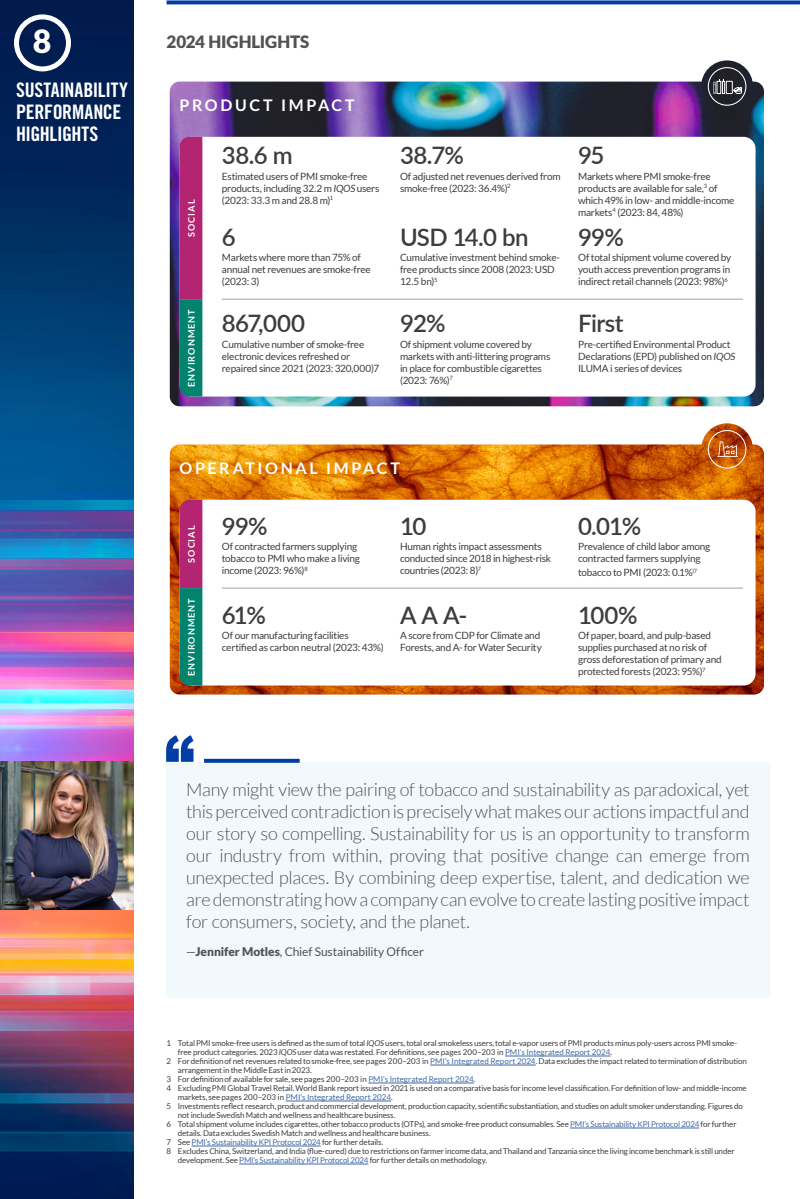
<style>
.page{position:relative;width:800px;height:1199px;background:#fff}
.page>*{position:absolute;margin:0;border:0;box-sizing:border-box;transform-origin:0 0}
.t1{font:900 32px "Lato";color:#fff}
.t2{font:600 24.1px "Lato";letter-spacing:-.03em;color:#3b3d3f}
.t3{font:20px/22px "Trade Gothic LT Std Bd Cn 20";letter-spacing:-.01em;color:#fff}
.t4{font:300 18px/22px "Lato";letter-spacing:-.015em;color:#515354;text-align:justify}
.t5{font:900 17px "Lato";letter-spacing:-.005em;color:#515354}
.t6{font:700 16px "Lato";letter-spacing:.16em;color:#fff}
.t7{font:12px "Lato";letter-spacing:-.01em;color:#515354}
.t8{font:10px/12px "Lato";letter-spacing:-.02em;color:#3b3d3f}
.t9{font:700 9.2px "Lato";letter-spacing:.1em;color:#fff}
.t10{font:8px "Lato";letter-spacing:-.015em;color:#3b3d3f}
.t11{font:8px "Lato";letter-spacing:-.015em;color:#3f68a5}
.t12{font:8px "Lato";letter-spacing:.005em;color:#3b3d3f}
.s1{font-style:italic}
.s2{font-weight:900}
.s3{color:#3f68a5}
.s4{color:#3b3d3f}
</style>
<div class="page">
<img style="left:0;top:0;width:134px;height:1199px">
<div style="left:14px;top:14px;width:57px;height:57px;border:5px solid #fff;border-radius:50%"></div>
<svg style="left:167px;top:0;width:633px;height:4px;background:#1b51ae"></svg>
<img style="left:170px;top:82px;width:594px;height:324px">
<img style="left:701px;top:60px;width:52px;height:52px;border-radius:26px">
<div style="left:708px;top:67px;width:38px;height:39px;border:1px solid #fff;border-radius:50%"></div>
<div style="left:726px;top:81px;width:7px;height:13px;border:1px solid #fff"></div>
<svg style="left:713px;top:79px;width:12px;height:15px"></svg>
<svg style="left:733px;top:87px;width:9px;height:7px"></svg>
<div style="left:180px;top:137px;width:576px;height:260px;background:#fff;border-radius:12px"></div>
<svg style="left:180px;top:137px;width:22px;height:260px;background:#714871"></svg>
<hr style="left:222px;top:299px;width:521px;height:1px;background:#9ea2a2">
<img style="left:170px;top:445px;width:594px;height:250px">
<div style="left:180px;top:500px;width:576px;height:186px;background:#fff;border-radius:12px"></div>
<svg style="left:180px;top:500px;width:22px;height:186px;background:#57566e"></svg>
<hr style="left:222px;top:588px;width:521px;height:1px;background:#9ea2a2">
<img style="left:701px;top:423px;width:52px;height:52px;border-radius:26px">
<div style="left:708px;top:430px;width:38px;height:39px;border:1px solid #fff;border-radius:50%"></div>
<svg style="left:717px;top:441px;width:21px;height:16px"></svg>
<hr style="left:505px;top:1056px;width:106px;height:1px;background:#3f68a5">
<hr style="left:430px;top:1065px;width:106px;height:1px;background:#3f68a5">
<hr style="left:368px;top:1083px;width:106px;height:1px;background:#3f68a5">
<hr style="left:286px;top:1101px;width:105px;height:1px;background:#3f68a5">
<hr style="left:570px;top:1128px;width:129px;height:1px;background:#3f68a5">
<hr style="left:192px;top:1146px;width:129px;height:1px;background:#3f68a5">
<hr style="left:239px;top:1164px;width:129px;height:1px;background:#3f68a5">
<div style="left:166px;top:762px;width:604px;height:235px;background:#f1f9fd"></div>
<svg style="left:204px;top:759px;width:96px;height:4px"></svg>
<svg style="left:166px;top:735px;width:28px;height:27px"></svg>
<img style="left:0;top:761px;width:134px;height:148px">
<h1 class="t1" style="left:33px;top:22px;width:20px">8</h1>
<h3 class="t3" style="left:16px;top:79px;width:114px">SUSTAINABILITY<br>PERFORMANCE<br>HIGHLIGHTS</h3>
<h3 class="t5" style="left:167px;top:32px;width:144px">2024 HIGHLIGHTS</h3>
<h3 class="t6" style="left:180px;top:96px;width:177px">PRODUCT IMPACT</h3>
<p class="t9" style="left:186px;top:237px;width:39px;rotate:-90deg">SOCIAL</p>
<p class="t9" style="left:186px;top:387px;width:79px;rotate:-90deg">ENVIRONMENT</p>
<h2 class="t2" style="left:222px;top:138px;width:72px">38.6 m</h2>
<p class="t8" style="left:222px;top:170px;width:159px">Estimated users of PMI smoke-free products, including 32.2 m <span class="s1">IQOS</span> users (2023: 33.3 m and 28.8 m)<sup>1</sup></p>
<h2 class="t2" style="left:222px;top:220px;width:15px">6</h2>
<p class="t8" style="left:222px;top:252px;width:150px">Markets where more than 75% of annual net revenues are smoke-free (2023: 3)</p>
<h2 class="t2" style="left:222px;top:306px;width:85px">867,000</h2>
<p class="t8" style="left:222px;top:338px;width:159px">Cumulative number of smoke-free electronic devices refreshed or repaired since 2021 (2023: 320,000)7</p>
<h2 class="t2" style="left:400px;top:138px;width:66px">38.7%</h2>
<p class="t8" style="left:400px;top:170px;width:162px">Of adjusted net revenues derived from smoke-free (2023: 36.4%)<sup>2</sup></p>
<h2 class="t2" style="left:400px;top:220px;width:130px">USD 14.0 bn</h2>
<p class="t8" style="left:400px;top:252px;width:161px">Cumulative investment behind smoke&shy;free products since 2008 (2023: USD<br>12.5 bn)<sup>5</sup></p>
<h2 class="t2" style="left:400px;top:306px;width:47px">92%</h2>
<p class="t8" style="left:400px;top:338px;width:152px">Of shipment volume covered by markets with anti-littering programs in place for combustible cigarettes (2023: 76%)<sup>7</sup></p>
<h2 class="t2" style="left:578px;top:138px;width:28px">95</h2>
<p class="t8" style="left:578px;top:170px;width:158px">Markets where PMI smoke-free products are available for sale,<sup>3</sup> of which 49% in low- and middle-income markets<sup>4</sup> (2023: 84, 48%)</p>
<h2 class="t2" style="left:578px;top:220px;width:47px">99%</h2>
<p class="t8" style="left:578px;top:252px;width:155px;text-align:justify">Of total shipment volume covered by youth access prevention programs in indirect retail channels (2023: 98%)<sup>6</sup></p>
<h2 class="t2" style="left:578px;top:306px;width:47px">First</h2>
<p class="t8" style="left:578px;top:338px;width:159px">Pre-certified Environmental Product<br>Declarations (EPD) published on <span class="s1">IQOS<br></span>ILUMA i series of devices</p>
<h3 class="t6" style="left:180px;top:459px;width:222px">OPERATIONAL IMPACT</h3>
<p class="t9" style="left:186px;top:563px;width:39px;rotate:-90deg">SOCIAL</p>
<p class="t9" style="left:186px;top:676px;width:79px;rotate:-90deg">ENVIRONMENT</p>
<h2 class="t2" style="left:222px;top:509px;width:47px">99%</h2>
<p class="t8" style="left:222px;top:541px;width:140px">Of contracted farmers supplying tobacco to PMI who make a living income (2023: 96%)<sup>8</sup></p>
<h2 class="t2" style="left:222px;top:598px;width:46px">61%</h2>
<p class="t8" style="left:222px;top:629px;width:163px">Of our manufacturing facilities certified as carbon neutral (2023: 43%)</p>
<h2 class="t2" style="left:400px;top:509px;width:28px">10</h2>
<p class="t8" style="left:400px;top:541px;width:153px">Human rights impact assessments conducted since 2018 in highest-risk countries (2023: 8)<sup>7</sup></p>
<h2 class="t2" style="left:400px;top:598px;width:69px">A A A-</h2>
<p class="t8" style="left:400px;top:629px;width:143px">A score from CDP for Climate and<br>Forests, and A- for Water Security</p>
<h2 class="t2" style="left:578px;top:509px;width:65px">0.01%</h2>
<p class="t8" style="left:578px;top:541px;width:134px">Prevalence of child labor among contracted farmers supplying</p>
<p class="t8" style="left:578px;top:566px;width:121px">tobacco to PMI (2023: 0.1%<sup>)7</sup></p>
<h2 class="t2" style="left:578px;top:598px;width:61px">100%</h2>
<p class="t8" style="left:578px;top:629px;width:145px">Of paper, board, and pulp-based supplies purchased at no risk of gross deforestation of primary and protected forests (2023: 95%)<sup>7</sup></p>
<p class="t4" style="left:186px;top:779px;width:565px">Many might view the pairing of tobacco and sustainability as paradoxical, yet this perceived contradiction is precisely what makes our actions impactful and our story so compelling. Sustainability for us is an opportunity to transform our industry from within, proving that positive change can emerge from unexpected places. By combining deep expertise, talent, and dedication we are demonstrating how a company can evolve to create lasting positive impact for consumers, society, and the planet.</p>
<h3 class="t7" style="left:186px;top:945px;width:239px">—<span class="s2">Jennifer Motles</span>, Chief Sustainability Officer</h3>
<p class="t10" style="left:167px;top:1039px;width:572px">1 Total PMI smoke-free users is defined as the sum of total <span class="s1">IQOS</span> users, total oral smokeless users, total e-vapor users of PMI products minus poly-users across PMI smoke-</p>
<p class="t10" style="left:178px;top:1048px;width:436px">free product categories. 2023 <span class="s1">IQOS</span> user data was restated. For definitions, see pages 200–203 in <span class="s3">PMI’s Integrated Report 2024</span>.</p>
<p class="t10" style="left:167px;top:1057px;width:582px">2 For definition of net revenues related to smoke-free, see pages 200–203 in <span class="s3">PMI’s Integrated Report 2024</span>. Data excludes the impact related to termination of distribution</p>
<p class="t10" style="left:178px;top:1066px;width:135px">arrangement in the Middle East in 2023.</p>
<p class="t10" style="left:167px;top:1075px;width:310px">3 For definition of available for sale, see pages 200–203 in <span class="s3">PMI’s Integrated Report 2024</span>.</p>
<p class="t10" style="left:167px;top:1084px;width:582px">4 Excluding PMI Global Travel Retail. World Bank report issued in 2021 is used on a comparative basis for income level classification. For definition of low- and middle-income</p>
<p class="t12" style="left:178px;top:1093px;width:216px">markets, see pages 200–203 in <span class="s3">PMI’s Integrated Report 2024</span>.</p>
<p class="t10" style="left:167px;top:1102px;width:578px">5 Investments reflect research, product and commercial development, production capacity, scientific substantiation, and studies on adult smoker understanding. Figures do</p>
<p class="t10" style="left:178px;top:1111px;width:219px">not include Swedish Match and wellness and healthcare business.</p>
<p class="t10" style="left:167px;top:1120px;width:572px">6 Total shipment volume includes cigarettes, other tobacco products (OTPs), and smoke-free product consumables. See <span class="s3">PMI’s Sustainability KPI Protocol 2024</span> for further</p>
<p class="t10" style="left:178px;top:1129px;width:254px">details. Data excludes Swedish Match and wellness and healthcare business.</p>
<p class="t11" style="left:167px;top:1138px;width:218px"><span class="s4">7 See</span> PMI’s Sustainability KPI Protocol 2024 <span class="s4">for further details.</span></p>
<p class="t10" style="left:167px;top:1147px;width:570px">8 Excludes China, Switzerland, and India (flue-cured) due to restrictions on farmer income data, and Thailand and Tanzania since the living income benchmark is still under</p>
<p class="t10" style="left:178px;top:1156px;width:311px">development. See <span class="s3">PMI’s Sustainability KPI Protocol 2024</span> for further details on methodology.</p>
</div>
